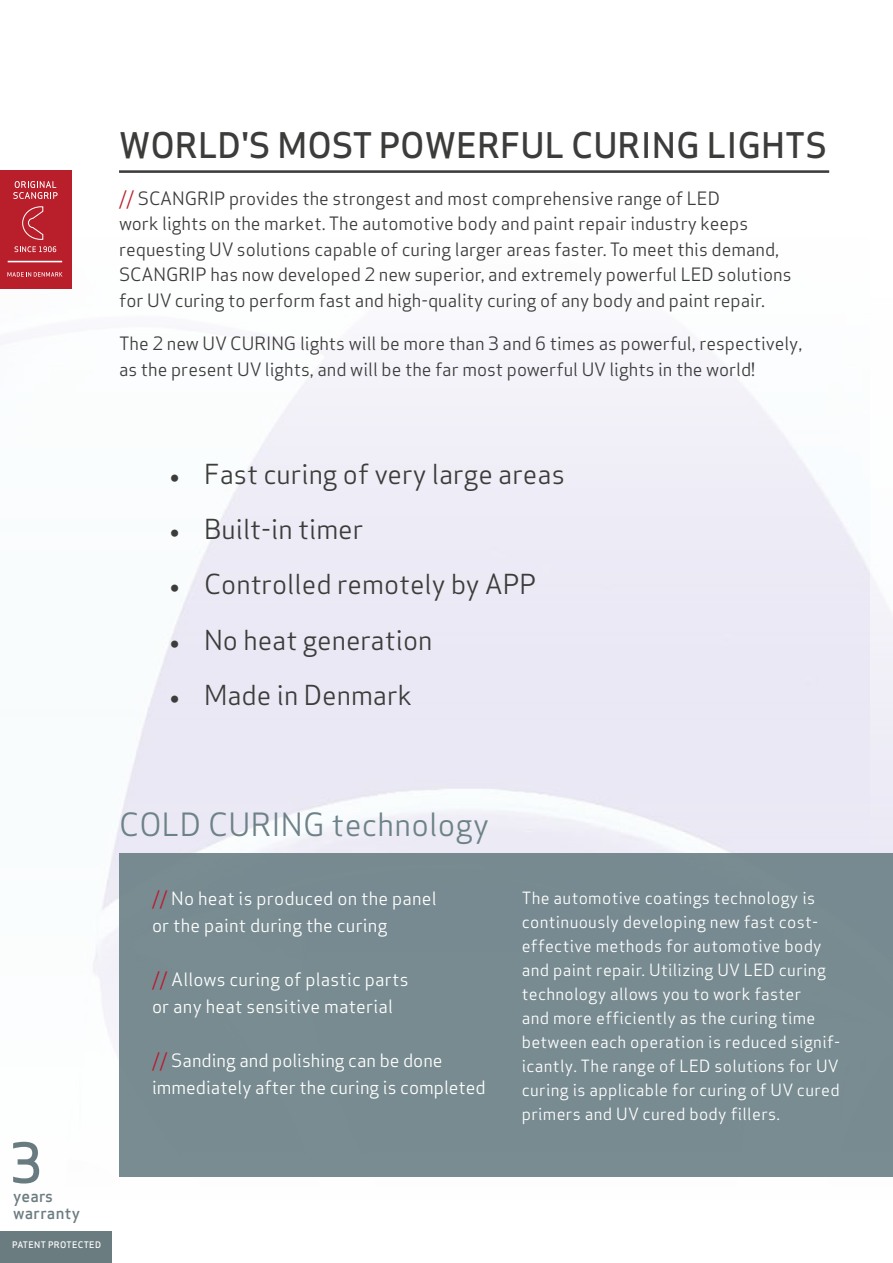
<style>
.page{position:relative;width:893px;height:1263px;background:#fff}
.page>*{position:absolute;margin:0;border:0;box-sizing:border-box;transform-origin:0 0}
.t1{font:500 53.85px "Apex Sans";color:#687b81}
.t2{font:500 34.5px "Apex Sans";color:#3c3c3b}
.t3{font:31.35px "Apex Sans";letter-spacing:.01em;color:#6d8288}
.t4{font:27px "Apex Sans";color:#3c3c3b}
.t5{font:18px/25.5px "Apex Sans";color:#3c3c3b}
.t6{font:18px/27px "Apex Sans";letter-spacing:.01em;color:#fff}
.t7{font:16.5px/24px "Apex Sans";letter-spacing:.02em;color:#fff}
.t8{font:500 16.2px "Apex Sans";letter-spacing:.02em;color:#6b7c81}
.t9{font:500 8.85px "Apex Sans";letter-spacing:.04em;color:#fff}
.s1{color:#b91e2b}
.s2{font-family:"Minion Pro"}
.s3{color:#be152b}
</style>
<div class="page">
<div style="left:0;top:0;width:893px;height:903px;background:linear-gradient(to bottom,#fff,#ebebf5)"></div>
<hr style="left:119px;top:170px;width:710px;height:3px;background:#3c3c3b">
<div style="left:0;top:1232px;width:111px;height:31px;background:#6b7c81"></div>
<div style="left:870px;top:1px;width:23px;height:904px;background:linear-gradient(to bottom,#fff,#ecebf5)"></div>
<div style="left:119px;top:854px;width:774px;height:323px;background:#788b91"></div>
<div style="left:0;top:170px;width:71px;height:118px;background:#b91e2b"></div>
<svg style="left:13px;top:181px;width:45px;height:18px"></svg>
<svg style="left:15px;top:206px;width:41px;height:46px"></svg>
<svg style="left:7px;top:272px;width:56px;height:5px"></svg>
<hr style="left:8px;top:261px;width:54px;height:1px;background:#fff">
<h2 class="t2" style="left:119px;top:115px;width:710px">WORLD'S MOST POWERFUL CURING LIGHTS</h2>
<p class="t5" style="left:119px;top:184px;width:674px"><span class="s1">//</span> SCANGRIP provides the strongest and most comprehensive range of LED<br>work lights on the market. The automotive body and paint repair industry keeps requesting UV solutions capable of curing larger areas faster. To meet this demand, SCANGRIP has now developed 2 new superior, and extremely powerful LED solutions for UV curing to perform fast and high-quality curing of any body and paint repair.</p>
<p class="t5" style="left:119px;top:329px;width:685px">The 2 new UV CURING lights will be more than 3 and 6 times as powerful, respectively, as the present UV lights, and will be the far most powerful UV lights in the world!</p>
<h3 class="t4" style="left:169px;top:452px;width:397px"><span class="s2">•</span> Fast curing of very large areas</h3>
<h3 class="t4" style="left:169px;top:507px;width:195px"><span class="s2">•</span> Built-in timer</h3>
<h3 class="t4" style="left:169px;top:562px;width:368px"><span class="s2">•</span> Controlled remotely by APP</h3>
<h3 class="t4" style="left:169px;top:617px;width:264px"><span class="s2">•</span> No heat generation</h3>
<h3 class="t4" style="left:169px;top:673px;width:244px"><span class="s2">•</span> Made in Denmark</h3>
<h1 class="t1" style="left:10px;top:1115px;width:34px">3</h1>
<p class="t8" style="left:13px;top:1182px;width:42px">years</p>
<p class="t8" style="left:13px;top:1199px;width:68px">warranty</p>
<p class="t9" style="left:12px;top:1237px;width:91px">PATENT PROTECTED</p>
<h3 class="t3" style="left:119px;top:799px;width:371px">COLD CURING technology</h3>
<p class="t6" style="left:152px;top:883px;width:286px"><span class="s3">//</span> No heat is produced on the panel or the paint during the curing</p>
<p class="t6" style="left:152px;top:964px;width:258px"><span class="s3">//</span> Allows curing of plastic parts or any heat sensitive material</p>
<p class="t6" style="left:152px;top:1045px;width:335px"><span class="s3">//</span> Sanding and polishing can be done immediately after the curing is completed</p>
<p class="t7" style="left:522px;top:884px;width:320px">The automotive coatings technology is continuously developing new fast cost&shy;effective methods for automotive body and paint repair. Utilizing UV LED curing technology allows you to work faster<br>and more efficiently as the curing time between each operation is reduced signif&shy;icantly. The range of LED solutions for UV curing is applicable for curing of UV cured primers and UV cured body fillers.</p>
</div>
